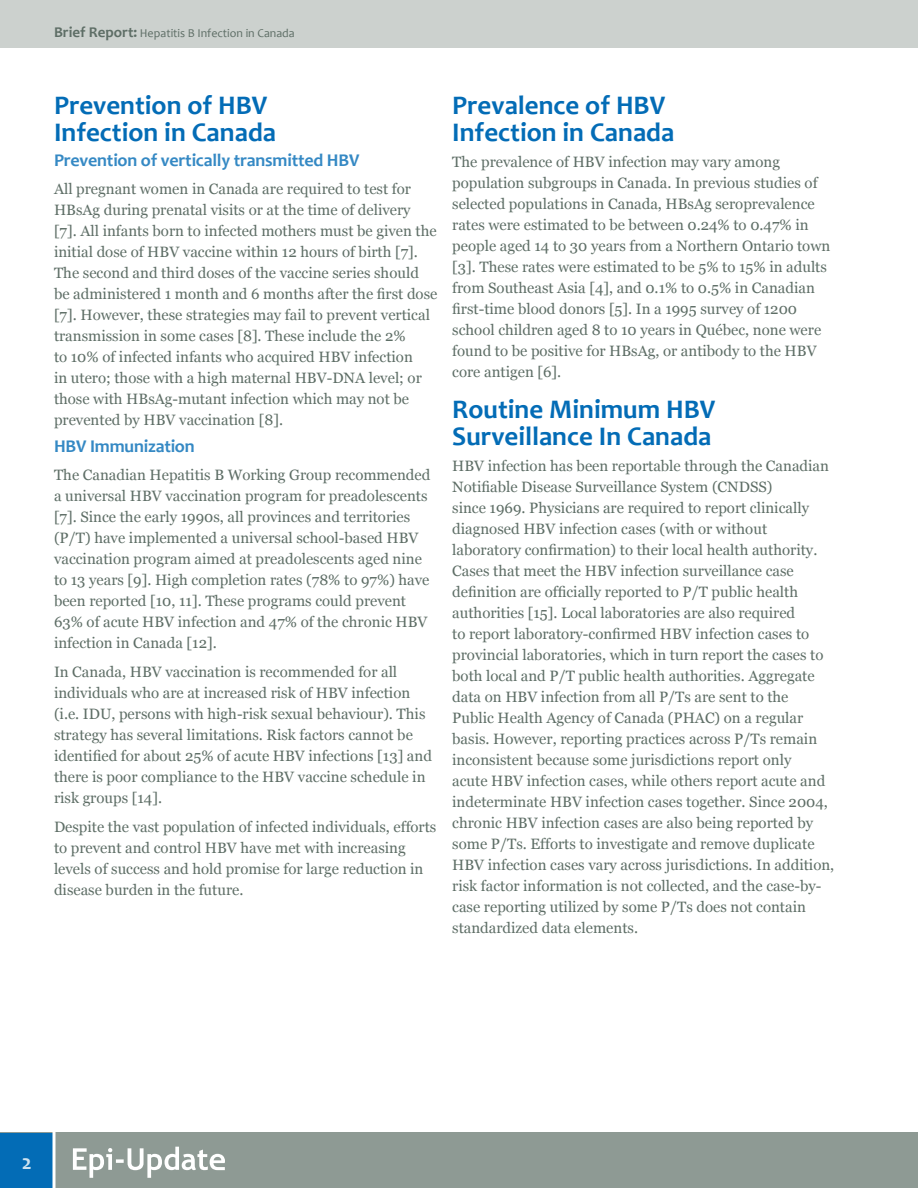
<style>
.page{position:relative;width:918px;height:1188px;background:#fff}
.page>*{position:absolute;margin:0;border:0;box-sizing:border-box;transform-origin:0 0}
.t1{font:700 27px/27px "Candara";color:#036cb6}
.t2{font:700 21px "Candara";color:#cde2f0}
.t3{font:700 18px "Candara";letter-spacing:-.01em;color:#3589c4}
.t4{font:15px/21px "Georgia";color:#5e6e66}
.t5{font:12px "Candara";color:#5e6e66}
.s1{font-weight:700;font-size:15px}
</style>
<div class="page">
<div style="left:0;top:1133px;width:918px;height:55px;background:#8e9a94"></div>
<div style="left:0;top:1133px;width:54px;height:55px;background:#036cb6"></div>
<div style="left:0;top:0;width:918px;height:47px;background:#ccd1ce"></div>
<svg style="left:73px;top:1147px;width:152px;height:31px"></svg>
<svg style="left:52px;top:1132px;width:4px;height:56px"></svg>
<p class="t5" style="left:54px;top:26px;width:242px"><span class="s1">Brief Report:</span> Hepatitis B Infection in Canada</p>
<h1 class="t1" style="left:54px;top:92px;width:224px">Prevention of HBV<br>Infection in Canada</h1>
<p class="t3" style="left:54px;top:149px;width:307px">Prevention of vertically transmitted HBV</p>
<p class="t4" style="left:54px;top:178px;width:385px">All pregnant women in Canada are required to test for HBsAg during prenatal visits or at the time of delivery<br>[7]. All infants born to infected mothers must be given the initial dose of HBV vaccine within 12 hours of birth [7].<br>The second and third doses of the vaccine series should be administered 1 month and 6 months after the first dose [7]. However, these strategies may fail to prevent vertical transmission in some cases [8]. These include the 2%<br>to 10% of infected infants who acquired HBV infection<br>in utero; those with a high maternal HBV-DNA level; or those with HBsAg-mutant infection which may not be prevented by HBV vaccination [8].</p>
<p class="t3" style="left:54px;top:436px;width:142px">HBV Immunization</p>
<p class="t4" style="left:54px;top:464px;width:378px">The Canadian Hepatitis B Working Group recommended a universal HBV vaccination program for preadolescents [7]. Since the early 1990s, all provinces and territories (P/T) have implemented a universal school-based HBV vaccination program aimed at preadolescents aged nine to 13 years [9]. High completion rates (78% to 97%) have been reported [10, 11]. These programs could prevent 63% of acute HBV infection and 47% of the chronic HBV infection in Canada [12].</p>
<p class="t4" style="left:54px;top:661px;width:379px">In Canada, HBV vaccination is recommended for all individuals who are at increased risk of HBV infection (i.e. IDU, persons with high-risk sexual behaviour). This strategy has several limitations. Risk factors cannot be identified for about 25% of acute HBV infections [13] and there is poor compliance to the HBV vaccine schedule in risk groups [14].</p>
<p class="t4" style="left:54px;top:817px;width:384px">Despite the vast population of infected individuals, efforts to prevent and control HBV have met with increasing levels of success and hold promise for large reduction in disease burden in the future.</p>
<h1 class="t1" style="left:452px;top:92px;width:224px">Prevalence of HBV<br>Infection in Canada</h1>
<p class="t4" style="left:452px;top:152px;width:380px">The prevalence of HBV infection may vary among population subgroups in Canada. In previous studies of selected populations in Canada, HBsAg seroprevalence rates were estimated to be between 0.24% to 0.47% in people aged 14 to 30 years from a Northern Ontario town [3]. These rates were estimated to be 5% to 15% in adults from Southeast Asia [4], and 0.1% to 0.5% in Canadian first-time blood donors [5]. In a 1995 survey of 1200 school children aged 8 to 10 years in Québec, none were found to be positive for HBsAg, or antibody to the HBV core antigen [6].</p>
<h1 class="t1" style="left:452px;top:396px;width:265px">Routine Minimum HBV<br>Surveillance In Canada</h1>
<p class="t4" style="left:452px;top:456px;width:384px">HBV infection has been reportable through the Canadian Notifiable Disease Surveillance System (CNDSS)<br>since 1969. Physicians are required to report clinically diagnosed HBV infection cases (with or without laboratory confirmation) to their local health authority.<br>Cases that meet the HBV infection surveillance case definition are officially reported to P/T public health authorities [15]. Local laboratories are also required<br>to report laboratory-confirmed HBV infection cases to provincial laboratories, which in turn report the cases to both local and P/T public health authorities. Aggregate data on HBV infection from all P/Ts are sent to the<br>Public Health Agency of Canada (PHAC) on a regular basis. However, reporting practices across P/Ts remain inconsistent because some jurisdictions report only<br>acute HBV infection cases, while others report acute and indeterminate HBV infection cases together. Since 2004, chronic HBV infection cases are also being reported by some P/Ts. Efforts to investigate and remove duplicate HBV infection cases vary across jurisdictions. In addition, risk factor information is not collected, and the case-by&shy;case reporting utilized by some P/Ts does not contain standardized data elements.</p>
<h2 class="t2" style="left:22px;top:1149px;width:12px">2</h2>
</div>
